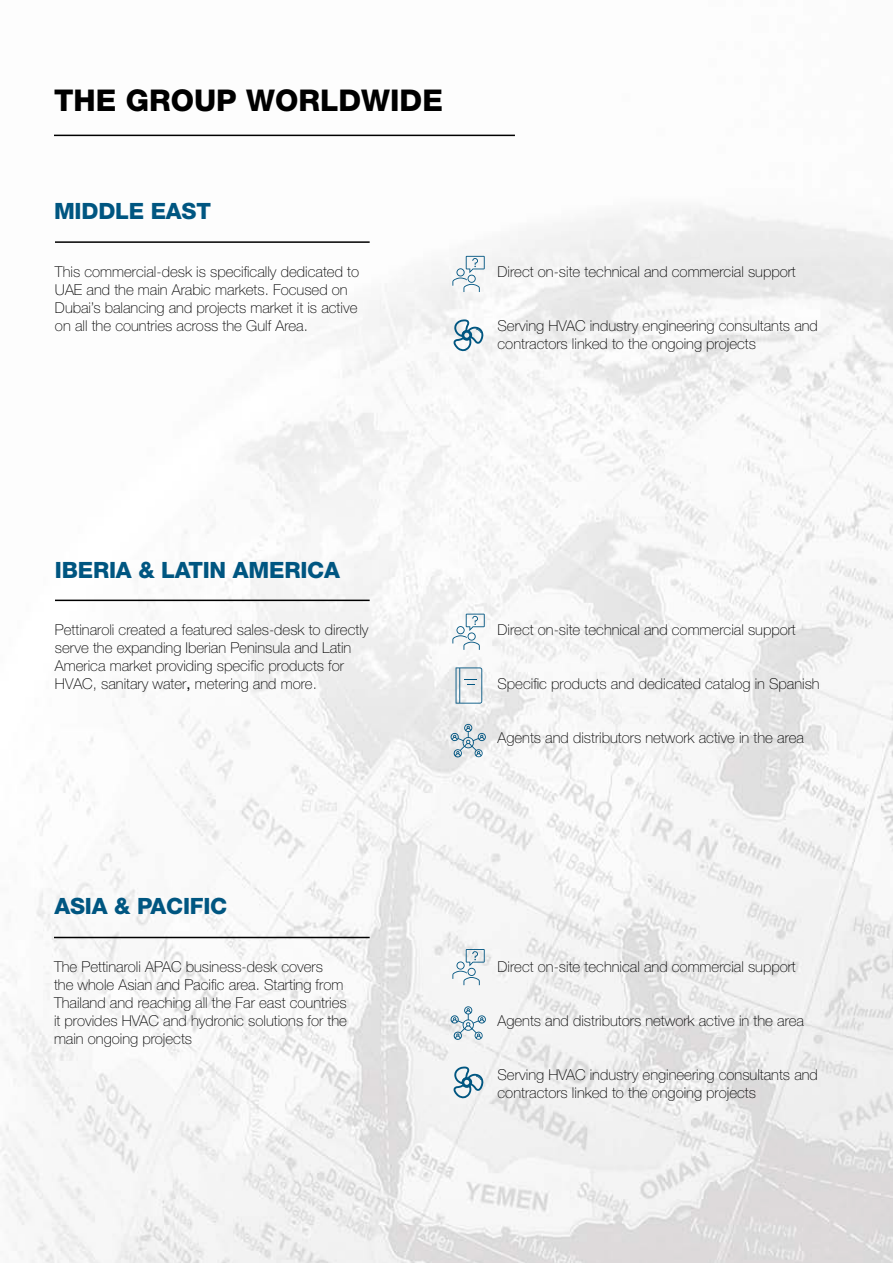
<style>
.page{position:relative;width:893px;height:1263px;background:#fff}
.page>*{position:absolute;margin:0;border:0;box-sizing:border-box;transform-origin:0 0}
.t1{font:800 30px "Helvetica Neue";color:#000}
.t2{font:800 22.5px "Helvetica Neue";letter-spacing:-.01em;color:#005681}
.t3{font:100 15px/18px "Helvetica Neue";color:#000}
.s1{font-weight:400}
</style>
<div class="page">
<img style="left:0;top:134px;width:893px;height:1129px">
<hr style="left:54px;top:135px;width:461px;height:1px;background:#000">
<hr style="left:55px;top:241px;width:315px;height:2px;background:#000">
<hr style="left:55px;top:600px;width:315px;height:1px;background:#000">
<hr style="left:54px;top:937px;width:316px;height:1px;background:#000">
<svg style="left:452px;top:256px;width:33px;height:36px"></svg>
<svg style="left:452px;top:614px;width:33px;height:36px"></svg>
<svg style="left:452px;top:949px;width:33px;height:36px"></svg>
<svg style="left:452px;top:318px;width:33px;height:34px"></svg>
<div style="left:462px;top:330px;width:10px;height:10px;border:3px solid #005681;border-radius:50%"></div>
<svg style="left:452px;top:1065px;width:33px;height:34px"></svg>
<div style="left:462px;top:1077px;width:10px;height:10px;border:3px solid #005681;border-radius:50%"></div>
<svg style="left:456px;top:667px;width:26px;height:37px"></svg>
<svg style="left:450px;top:724px;width:36px;height:34px"></svg>
<svg style="left:450px;top:1006px;width:36px;height:34px"></svg>
<h1 class="t1" style="left:54px;top:83px;width:390px">THE GROUP WORLDWIDE</h1>
<h2 class="t2" style="left:54px;top:198px;width:158px">MIDDLE EAST</h2>
<p class="t3" style="left:55px;top:263px;width:306px">This commercial-desk is specifically dedicated to UAE and the main Arabic markets. Focused on Dubai’s balancing and projects market it is active on all the countries across the Gulf Area.</p>
<p class="t3" style="left:497px;top:263px;width:300px">Direct on-site technical and commercial support</p>
<p class="t3" style="left:497px;top:317px;width:322px">Serving HVAC industry engineering consultants and contractors linked to the ongoing projects</p>
<h2 class="t2" style="left:55px;top:557px;width:286px">IBERIA &amp; LATIN AMERICA</h2>
<p class="t3" style="left:55px;top:621px;width:315px">Pettinaroli created a featured sales-desk to directly serve the expanding Iberian Peninsula and Latin America market providing specific products for HVAC, sanitary water<span class="s1">,</span> metering and more.</p>
<h2 class="t2" style="left:54px;top:892px;width:174px">ASIA &amp; PACIFIC</h2>
<p class="t3" style="left:54px;top:958px;width:294px">The Pettinaroli APAC business-desk covers<br>the whole Asian and Pacific area. Starting from Thailand and reaching all the Far east countries it provides HVAC and hydronic solutions for the main ongoing projects</p>
<p class="t3" style="left:497px;top:621px;width:300px">Direct on-site technical and commercial support</p>
<p class="t3" style="left:497px;top:675px;width:324px">Specific products and dedicated catalog in Spanish</p>
<p class="t3" style="left:497px;top:729px;width:308px">Agents and distributors network active in the area</p>
<p class="t3" style="left:497px;top:958px;width:300px">Direct on-site technical and commercial support</p>
<p class="t3" style="left:497px;top:1012px;width:308px">Agents and distributors network active in the area</p>
<p class="t3" style="left:497px;top:1066px;width:322px">Serving HVAC industry engineering consultants and contractors linked to the ongoing projects</p>
</div>
